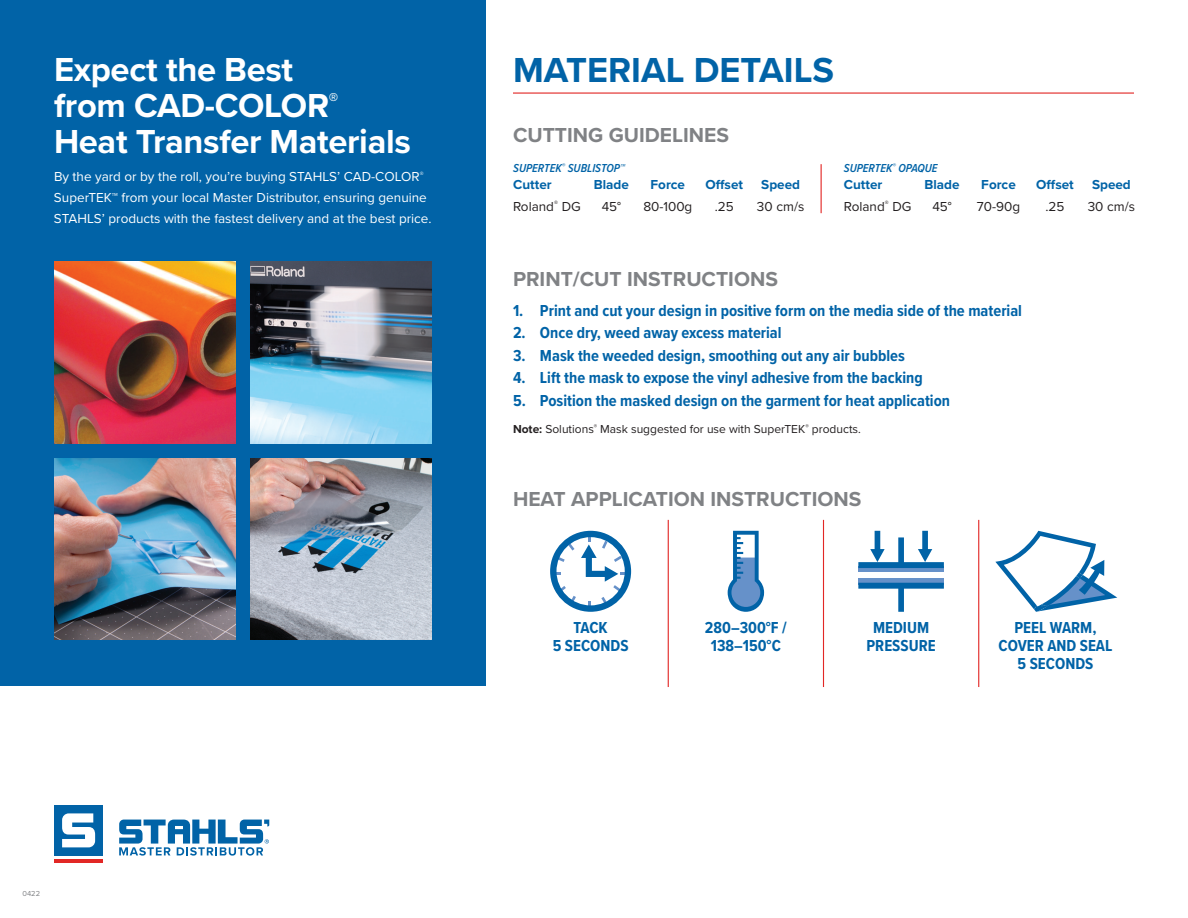
<style>
.page{position:relative;width:1188px;height:918px;background:#fff}
.page>*{position:absolute;margin:0;border:0;box-sizing:border-box;transform-origin:0 0}
.t1{font:700 36px "Proxima Nova";color:#0163a7}
.t2{font:700 34.5px/36px "Proxima Nova";letter-spacing:-.01em;color:#fff}
.t3{font:700 21px "Proxima Nova";color:#808285}
.t4{font:700 16.5px/18px "Proxima Nova Cond";color:#0163a7;text-align:center}
.t5{font:13.5px/21px "Proxima Nova";color:#fff}
.t6{font:13.5px "Proxima Nova";color:#231f20}
.t7{font:700 13.5px "Proxima Nova";color:#0163a7}
.t8{font:12px "Proxima Nova";color:#231f20}
.t9{font:italic 600 12px "Proxima Nova Cond";color:#0163a7}
.t10{font:7.5px "Proxima Nova";color:#808285}
.s1{font-weight:700}
</style>
<div class="page">
<div style="left:0;top:0;width:486px;height:686px;background:#0163a7"></div>
<img style="left:54px;top:262px;width:181px;height:181px">
<img style="left:54px;top:458px;width:181px;height:182px">
<img style="left:251px;top:262px;width:181px;height:181px">
<img style="left:251px;top:458px;width:181px;height:182px">
<hr style="left:513px;top:92px;width:621px;height:2px;background:#e22725">
<div style="left:54px;top:805px;width:48px;height:51px;background:#0163a7"></div>
<hr style="left:54px;top:860px;width:48px;height:3px;background:#e22725">
<svg style="left:62px;top:813px;width:33px;height:34px"></svg>
<svg style="left:119px;top:820px;width:150px;height:36px"></svg>
<hr style="left:668px;top:520px;width:1px;height:167px;background:#e22725">
<hr style="left:823px;top:520px;width:1px;height:167px;background:#e22725">
<hr style="left:978px;top:520px;width:1px;height:167px;background:#e22725">
<svg style="left:550px;top:531px;width:81px;height:81px"></svg>
<div style="left:858px;top:566px;width:86px;height:6px;background:#6691c9"></div>
<svg style="left:858px;top:578px;width:86px;height:5px"></svg>
<svg style="left:858px;top:583px;width:86px;height:29px"></svg>
<svg style="left:858px;top:531px;width:86px;height:37px"></svg>
<svg style="left:995px;top:531px;width:122px;height:81px"></svg>
<svg style="left:728px;top:531px;width:36px;height:81px"></svg>
<hr style="left:821px;top:164px;width:1px;height:49px;background:#e22725">
<h2 class="t2" style="left:54px;top:51px;width:358px">Expect the Best<br>from CAD-COLOR<sup>®<br></sup>Heat Transfer Materials</h2>
<p class="t5" style="left:54px;top:165px;width:379px">By the yard or by the roll, you’re buying STAHLS’ CAD-COLOR<sup>®<br></sup>SuperTEK™ from your local Master Distributor, ensuring genuine<br>STAHLS’ products with the fastest delivery and at the best price.</p>
<h1 class="t1" style="left:513px;top:44px;width:323px">MATERIAL DETAILS</h1>
<p class="t3" style="left:513px;top:120px;width:218px">CUTTING GUIDELINES</p>
<p class="t9" style="left:513px;top:160px;width:113px">SUPERTEK<sup>®</sup> SUBLISTOP™</p>
<p class="t7" style="left:513px;top:174px;width:40px">Cutter</p>
<p class="t7" style="left:594px;top:174px;width:37px">Blade</p>
<p class="t7" style="left:651px;top:174px;width:36px">Force</p>
<p class="t7" style="left:705px;top:174px;width:39px">Offset</p>
<p class="t7" style="left:761px;top:174px;width:40px">Speed</p>
<p class="t6" style="left:513px;top:196px;width:69px">Roland<sup>®</sup> DG</p>
<p class="t6" style="left:602px;top:196px;width:21px">45°</p>
<p class="t6" style="left:643px;top:196px;width:51px">80-100g</p>
<p class="t6" style="left:715px;top:196px;width:21px">.25</p>
<p class="t6" style="left:757px;top:196px;width:49px">30 cm/s</p>
<p class="t9" style="left:844px;top:160px;width:95px">SUPERTEK<sup>®</sup> OPAQUE</p>
<p class="t7" style="left:844px;top:174px;width:40px">Cutter</p>
<p class="t7" style="left:925px;top:174px;width:37px">Blade</p>
<p class="t7" style="left:981px;top:174px;width:36px">Force</p>
<p class="t7" style="left:1036px;top:174px;width:39px">Offset</p>
<p class="t7" style="left:1092px;top:174px;width:40px">Speed</p>
<p class="t6" style="left:844px;top:196px;width:69px">Roland<sup>®</sup> DG</p>
<p class="t6" style="left:932px;top:196px;width:21px">45°</p>
<p class="t6" style="left:977px;top:196px;width:45px">70-90g</p>
<p class="t6" style="left:1045px;top:196px;width:21px">.25</p>
<p class="t6" style="left:1088px;top:196px;width:49px">30 cm/s</p>
<p class="t3" style="left:513px;top:263px;width:267px">PRINT/CUT INSTRUCTIONS</p>
<p class="t4" style="left:513px;top:301px;width:511px">1. Print and cut your design in positive form on the media side of the material</p>
<p class="t4" style="left:513px;top:323px;width:270px">2. Once dry, weed away excess material</p>
<p class="t4" style="left:513px;top:346px;width:393px">3. Mask the weeded design, smoothing out any air bubbles</p>
<p class="t4" style="left:513px;top:368px;width:411px">4. Lift the mask to expose the vinyl adhesive from the backing</p>
<p class="t4" style="left:513px;top:391px;width:439px">5. Position the masked design on the garment for heat application</p>
<p class="t8" style="left:513px;top:420px;width:349px"><span class="s1">Note:</span> Solutions<sup>®</sup> Mask suggested for use with SuperTEK<sup>®</sup> products.</p>
<p class="t3" style="left:513px;top:483px;width:350px">HEAT APPLICATION INSTRUCTIONS</p>
<p class="t4" style="left:705px;top:619px;width:83px">280–300°F /<br>138–150°C</p>
<p class="t4" style="left:998px;top:619px;width:115px">PEEL WARM,<br>COVER AND SEAL<br>5 SECONDS</p>
<p class="t4" style="left:553px;top:619px;width:77px">TACK<br>5 SECONDS</p>
<p class="t4" style="left:866px;top:619px;width:71px">MEDIUM<br>PRESSURE</p>
<p class="t10" style="left:22px;top:887px;width:19px">0422</p>
</div>
